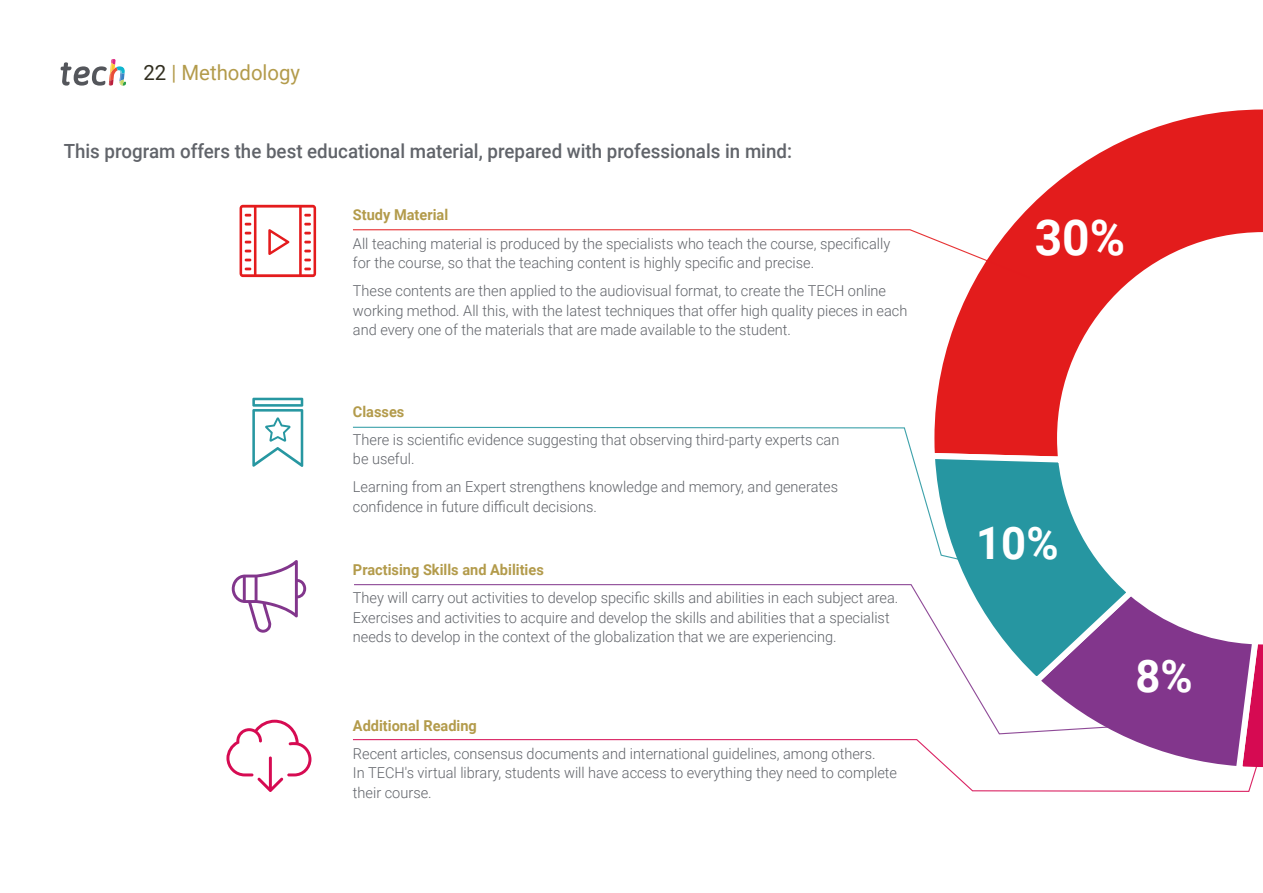
<style>
.page{position:relative;width:1263px;height:893px;background:#fff}
.page>*{position:absolute;margin:0;border:0;box-sizing:border-box;transform-origin:0 0}
.t1{font:700 49.5px "Roboto";color:#fff}
.t2{font:700 45px "Roboto";color:#fff}
.t3{font:21px "Roboto";color:#b39b4b}
.t4{font:500 19.5px "Roboto";color:#61646a;scale:.96 1}
.t5{font:300 15px/19.5px "Roboto";color:#61646a}
.t6{font:700 15px "Roboto";color:#b39b4b}
.s1{color:#312e20}
</style>
<div class="page">
<svg style="left:61px;top:59px;width:65px;height:27px"></svg>
<svg style="left:934px;top:109px;width:329px;height:341px"></svg>
<svg style="left:1121px;top:610px;width:142px;height:157px"></svg>
<svg style="left:959px;top:450px;width:158px;height:133px"></svg>
<svg style="left:353px;top:229px;width:678px;height:50px"></svg>
<svg style="left:353px;top:426px;width:618px;height:137px"></svg>
<svg style="left:354px;top:583px;width:796px;height:152px"></svg>
<svg style="left:353px;top:738px;width:908px;height:54px"></svg>
<svg style="left:240px;top:205px;width:76px;height:72px"></svg>
<svg style="left:226px;top:720px;width:85px;height:72px"></svg>
<svg style="left:252px;top:398px;width:51px;height:69px"></svg>
<svg style="left:232px;top:560px;width:74px;height:73px"></svg>
<h3 class="t3" style="left:144px;top:57px;width:158px"><span class="s1">22</span> | Methodology</h3>
<h3 class="t4" style="left:64px;top:137px;width:760px">This program offers the best educational material, prepared with professionals in mind:</h3>
<p class="t6" style="left:353px;top:205px;width:97px">Study Material</p>
<p class="t5" style="left:353px;top:233px;width:539px">All teaching material is produced by the specialists who teach the course, specifically for the course, so that the teaching content is highly specific and precise.</p>
<p class="t5" style="left:353px;top:280px;width:556px">These contents are then applied to the audiovisual format, to create the TECH online working method. All this, with the latest techniques that offer high quality pieces in each and every one of the materials that are made available to the student.</p>
<p class="t6" style="left:353px;top:401px;width:53px">Classes</p>
<p class="t5" style="left:353px;top:429px;width:488px">There is scientific evidence suggesting that observing third-party experts can be useful.</p>
<p class="t5" style="left:353px;top:477px;width:487px">Learning from an Expert strengthens knowledge and memory, and generates confidence in future difficult decisions.</p>
<p class="t6" style="left:353px;top:559px;width:192px">Practising Skills and Abilities</p>
<p class="t5" style="left:353px;top:587px;width:547px">They will carry out activities to develop specific skills and abilities in each subject area.<br>Exercises and activities to acquire and develop the skills and abilities that a specialist needs to develop in the context of the globalization that we are experiencing.</p>
<p class="t6" style="left:353px;top:715px;width:125px">Additional Reading</p>
<p class="t5" style="left:353px;top:743px;width:546px">Recent articles, consensus documents and international guidelines, among others.<br>In TECH's virtual library, students will have access to everything they need to complete their course.</p>
<h1 class="t1" style="left:1035px;top:202px;width:92px">30%</h1>
<h2 class="t2" style="left:976px;top:512px;width:84px">10%</h2>
<h2 class="t2" style="left:1135px;top:645px;width:59px">8%</h2>
</div>
